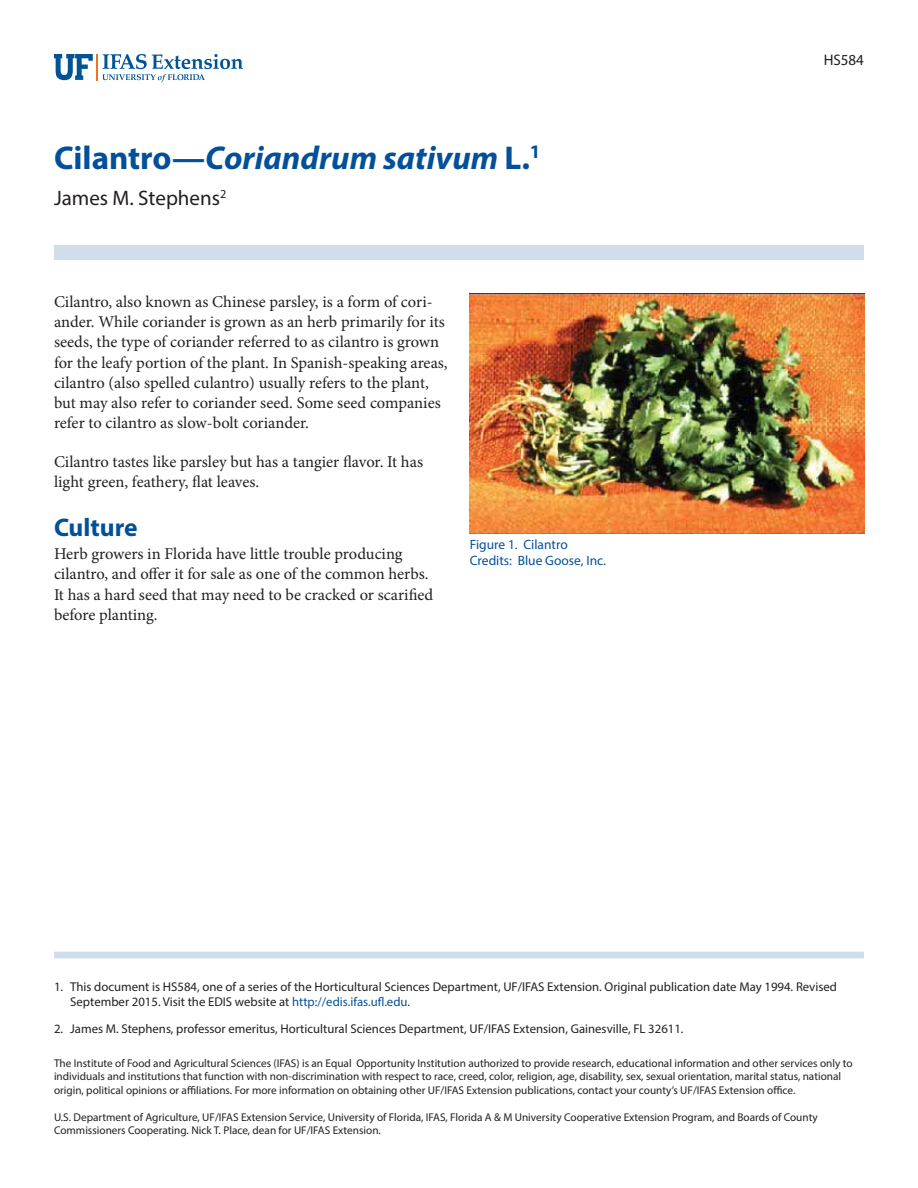
<style>
.page{position:relative;width:918px;height:1188px;background:#fff}
.page>*{position:absolute;margin:0;border:0;box-sizing:border-box;transform-origin:0 0}
.t1{font:italic 700 33px "Myriad Pro";color:#03509a}
.t2{font:700 25.5px "Myriad Pro";color:#03509a}
.t3{font:21px "Myriad Pro";color:#231f20}
.t4{font:16.5px/20.2px "Minion Pro";color:#231f20}
.t5{font:15.3px "Myriad Pro";color:#231f20}
.t6{font:13.5px/16.5px "Myriad Pro";color:#03509a}
.t7{font:12.75px/15.3px "Myriad Pro";color:#231f20}
.t8{font:11.25px/13.5px "Myriad Pro";color:#231f20}
.s1{font-style:normal}
.s2{color:#03509a}
</style>
<div class="page">
<svg style="left:54px;top:54px;width:189px;height:28px"></svg>
<div style="left:54px;top:245px;width:810px;height:15px;background:#d0ddea"></div>
<div style="left:54px;top:952px;width:810px;height:6px;background:#d0ddea"></div>
<img style="left:470px;top:294px;width:394px;height:239px">
<h1 class="t1" style="left:54px;top:138px;width:488px"><span class="s1">Cilantro—</span>Coriandrum sativum <span class="s1">L.</span><sup>1</sup></h1>
<h3 class="t3" style="left:54px;top:190px;width:174px">James M. Stephens<sup>2</sup></h3>
<p class="t4" style="left:54px;top:293px;width:395px">Cilantro, also known as Chinese parsley, is a form of cori&shy;ander. While coriander is grown as an herb primarily for its seeds, the type of coriander referred to as cilantro is grown for the leafy portion of the plant. In Spanish-speaking areas, cilantro (also spelled culantro) usually refers to the plant, but may also refer to coriander seed. Some seed companies refer to cilantro as slow-bolt coriander.</p>
<h3 class="t4" style="left:54px;top:453px;width:371px">Cilantro tastes like parsley but has a tangier flavor. It has light green, feathery, flat leaves.</h3>
<h2 class="t2" style="left:54px;top:512px;width:85px">Culture</h2>
<h3 class="t4" style="left:54px;top:545px;width:381px">Herb growers in Florida have little trouble producing cilantro, and offer it for sale as one of the common herbs.<br>It has a hard seed that may need to be cracked or scarified before planting.</h3>
<p class="t6" style="left:470px;top:537px;width:138px">Figure 1. Cilantro<br>Credits: Blue Goose, Inc.</p>
<h3 class="t5" style="left:824px;top:54px;width:42px">HS584</h3>
<p class="t7" style="left:70px;top:980px;width:768px;text-indent:-16px">1. This document is HS584, one of a series of the Horticultural Sciences Department, UF/IFAS Extension. Original publication date May 1994. Revised<br>September 2015. Visit the EDIS website at <span class="s2">http://edis.ifas.ufl.edu</span>.</p>
<p class="t7" style="left:54px;top:1022px;width:631px">2. James M. Stephens, professor emeritus, Horticultural Sciences Department, UF/IFAS Extension, Gainesville, FL 32611.</p>
<p class="t8" style="left:54px;top:1057px;width:800px">The Institute of Food and Agricultural Sciences (IFAS) is an Equal Opportunity Institution authorized to provide research, educational information and other services only to individuals and institutions that function with non-discrimination with respect to race, creed, color, religion, age, disability, sex, sexual orientation, marital status, national origin, political opinions or affiliations. For more information on obtaining other UF/IFAS Extension publications, contact your county’s UF/IFAS Extension office.</p>
<p class="t8" style="left:54px;top:1111px;width:765px">U.S. Department of Agriculture, UF/IFAS Extension Service, University of Florida, IFAS, Florida A &amp; M University Cooperative Extension Program, and Boards of County<br>Commissioners Cooperating. Nick T. Place, dean for UF/IFAS Extension.</p>
</div>
